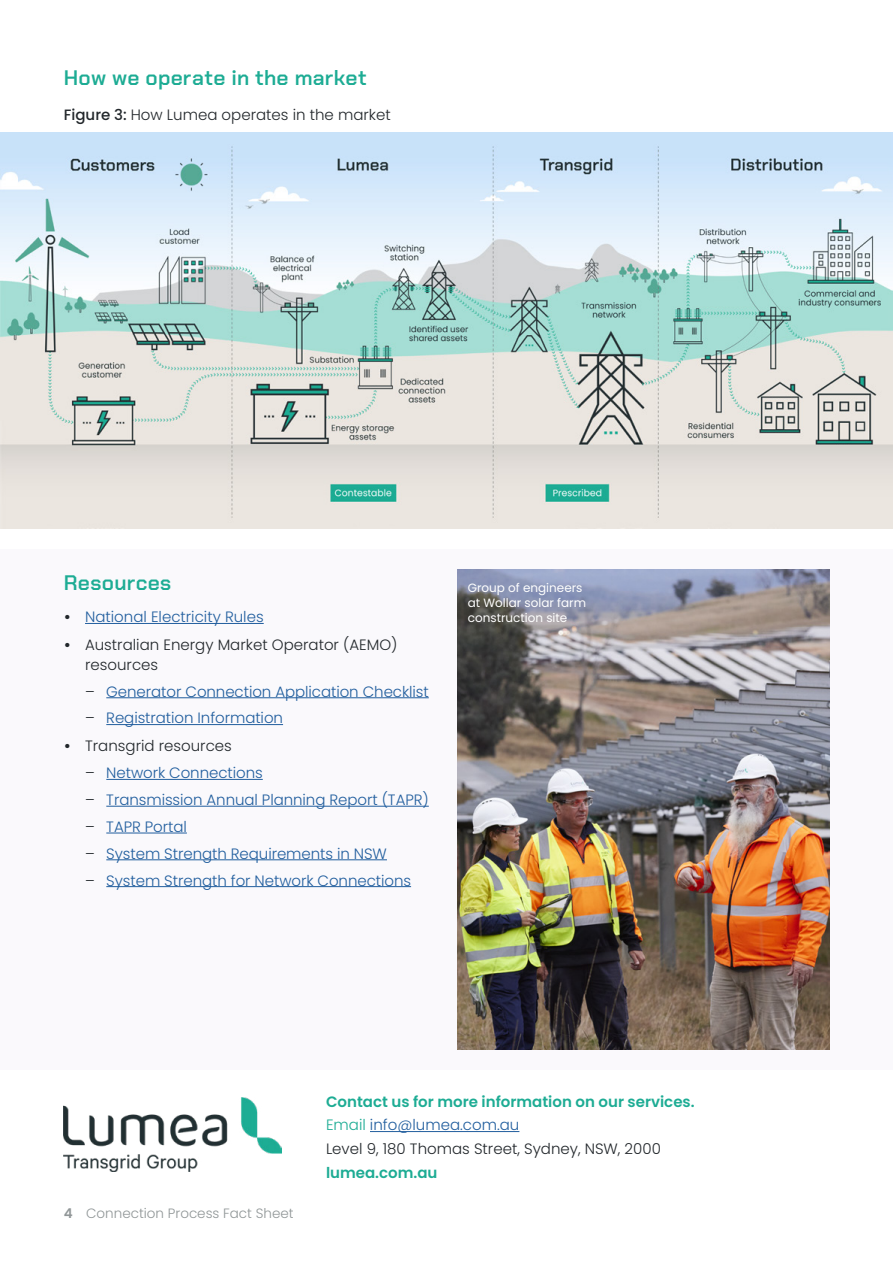
<style>
.page{position:relative;width:893px;height:1263px;background:#fff}
.page>*{position:absolute;margin:0;border:0;box-sizing:border-box;transform-origin:0 0}
.Subheading{font:600 21px "Chakra Petch";letter-spacing:.015em;color:#1dac94}
.Level_2_bullet{font:300 15px "Poppins";letter-spacing:-.005em;color:#215e9e}
.Level_1_bullet{font:300 15px/19.5px "Poppins";color:#22272b}
.Body{font:600 15px "Poppins";color:#1dac94}
.Body-2{font:300 15px "Poppins";color:#22272b}
.Figure_numbers{font:300 15px "Poppins";color:#22272b}
.Level_1_bullet-2{font:300 15px "Poppins";color:#215e9e}
.Body-3{font:300 15px "Poppins";color:#215e9e}
.t1{font:300 13.5px "Poppins";color:#919798}
.t2{font:12px/15px "Poppins";color:#fff}
.s1{font-weight:500}
.s2{font-weight:600;color:#22272b}
.s3{font-weight:600}
.s4{color:#22272b}
.s5{color:#1dac94}
</style>
<div class="page">
<img style="left:0;top:133px;width:893px;height:395px">
<div style="left:0;top:549px;width:893px;height:521px;background:#faf9fc"></div>
<hr style="left:85px;top:623px;width:179px;height:1px;background:#215e9e">
<hr style="left:106px;top:697px;width:323px;height:1px;background:#215e9e">
<hr style="left:106px;top:724px;width:177px;height:1px;background:#215e9e">
<hr style="left:106px;top:779px;width:157px;height:1px;background:#215e9e">
<hr style="left:106px;top:806px;width:323px;height:1px;background:#215e9e">
<hr style="left:106px;top:833px;width:81px;height:1px;background:#215e9e">
<hr style="left:106px;top:859px;width:281px;height:1px;background:#215e9e">
<hr style="left:106px;top:886px;width:305px;height:1px;background:#215e9e">
<img style="left:457px;top:569px;width:372px;height:481px">
<img style="left:64px;top:1097px;width:217px;height:74px">
<hr style="left:370px;top:1131px;width:149px;height:1px;background:#215e9e">
<p class="Subheading" style="left:64px;top:65px;width:304px">How we operate in the market</p>
<p class="Figure_numbers" style="left:64px;top:106px;width:328px"><span class="s1">Figure 3:</span> How Lumea operates in the market</p>
<p class="Subheading" style="left:64px;top:570px;width:109px">Resources</p>
<p class="Level_1_bullet-2" style="left:64px;top:608px;width:201px"><span class="s2">•</span> National Electricity Rules</p>
<p class="Level_1_bullet" style="left:85px;top:635px;width:314px;text-indent:-21px"><span class="s3">•</span> Australian Energy Market Operator (AEMO) resources</p>
<p class="Level_2_bullet" style="left:85px;top:683px;width:345px"><span class="s4">–</span> Generator Connection Application Checklist</p>
<p class="Level_2_bullet" style="left:85px;top:709px;width:200px"><span class="s4">–</span> Registration Information</p>
<p class="Level_1_bullet" style="left:64px;top:736px;width:170px"><span class="s3">•</span> Transgrid resources</p>
<p class="Level_2_bullet" style="left:85px;top:764px;width:179px"><span class="s4">–</span> Network Connections</p>
<p class="Level_2_bullet" style="left:85px;top:791px;width:345px"><span class="s4">–</span> Transmission Annual Planning Report (TAPR)</p>
<p class="Level_2_bullet" style="left:85px;top:818px;width:103px"><span class="s4">–</span> TAPR Portal</p>
<p class="Level_2_bullet" style="left:85px;top:845px;width:303px"><span class="s4">–</span> System Strength Requirements in NSW</p>
<p class="Level_2_bullet" style="left:85px;top:871px;width:328px"><span class="s4">–</span> System Strength for Network Connections</p>
<p class="t2" style="left:468px;top:581px;width:120px">Group of engineers at Wollar solar farm construction site</p>
<p class="t1" style="left:64px;top:1205px;width:231px"><span class="s3">4</span> Connection Process Fact Sheet</p>
<p class="Body" style="left:326px;top:1093px;width:370px">Contact us for more information on our services.</p>
<p class="Body-3" style="left:326px;top:1116px;width:195px"><span class="s5">Email</span> info@lumea.com.au</p>
<p class="Body-2" style="left:326px;top:1140px;width:336px">Level 9, 180 Thomas Street, Sydney, NSW, 2000</p>
<p class="Body" style="left:326px;top:1164px;width:113px">lumea.com.au</p>
</div>
